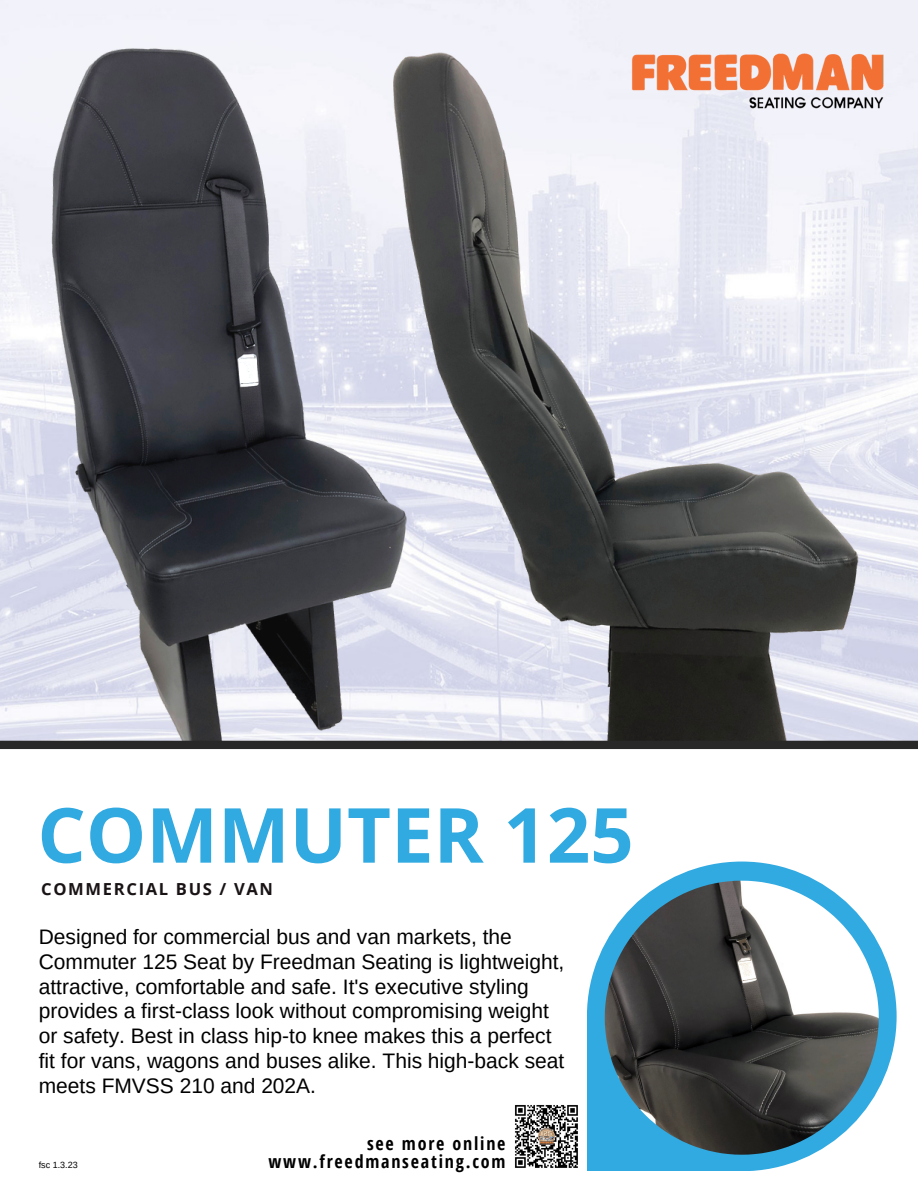
<style>
.page{position:relative;width:918px;height:1188px;background:#fff}
.page>*{position:absolute;margin:0;border:0;box-sizing:border-box;transform-origin:0 0}
.t1{font:700 76.05px "Open Sans";color:#31a9e1}
.t2{font:21px/24.8px "Arimo";color:#000}
.t3{font:700 18px "Open Sans Condensed";letter-spacing:.1em;color:#000}
.t4{font:700 16.65px "Open Sans";letter-spacing:.1em;color:#191315}
.t5{font:9px "Arimo";color:#000}
</style>
<div class="page">
<img style="left:6px;top:31px;width:912px;height:710px">
<img style="left:618px;top:43px;width:278px;height:75px">
<svg style="left:587px;top:862px;width:310px;height:309px"></svg>
<img style="left:605px;top:881px;width:274px;height:273px">
<div style="left:0;top:741px;width:918px;height:8px;background:#282828"></div>
<img style="left:515px;top:1105px;width:63px;height:63px">
<h1 class="t1" style="left:37px;top:781px;width:598px">COMMUTER 125</h1>
<p class="t4" style="left:41px;top:878px;width:233px">COMMERCIAL BUS / VAN</p>
<p class="t2" style="left:39px;top:924px;width:527px">Designed for commercial bus and van markets, the Commuter 125 Seat by Freedman Seating is lightweight, attractive, comfortable and safe. It's executive styling provides a first-class look without compromising weight or safety. Best in class hip-to knee makes this a perfect fit for vans, wagons and buses alike. This high-back seat meets FMVSS 210 and 202A.</p>
<p class="t3" style="left:367px;top:1131px;width:140px">see more online</p>
<p class="t5" style="left:39px;top:1159px;width:40px">fsc 1.3.23</p>
<p class="t3" style="left:269px;top:1148px;width:239px">www.freedmanseating.com</p>
</div>
